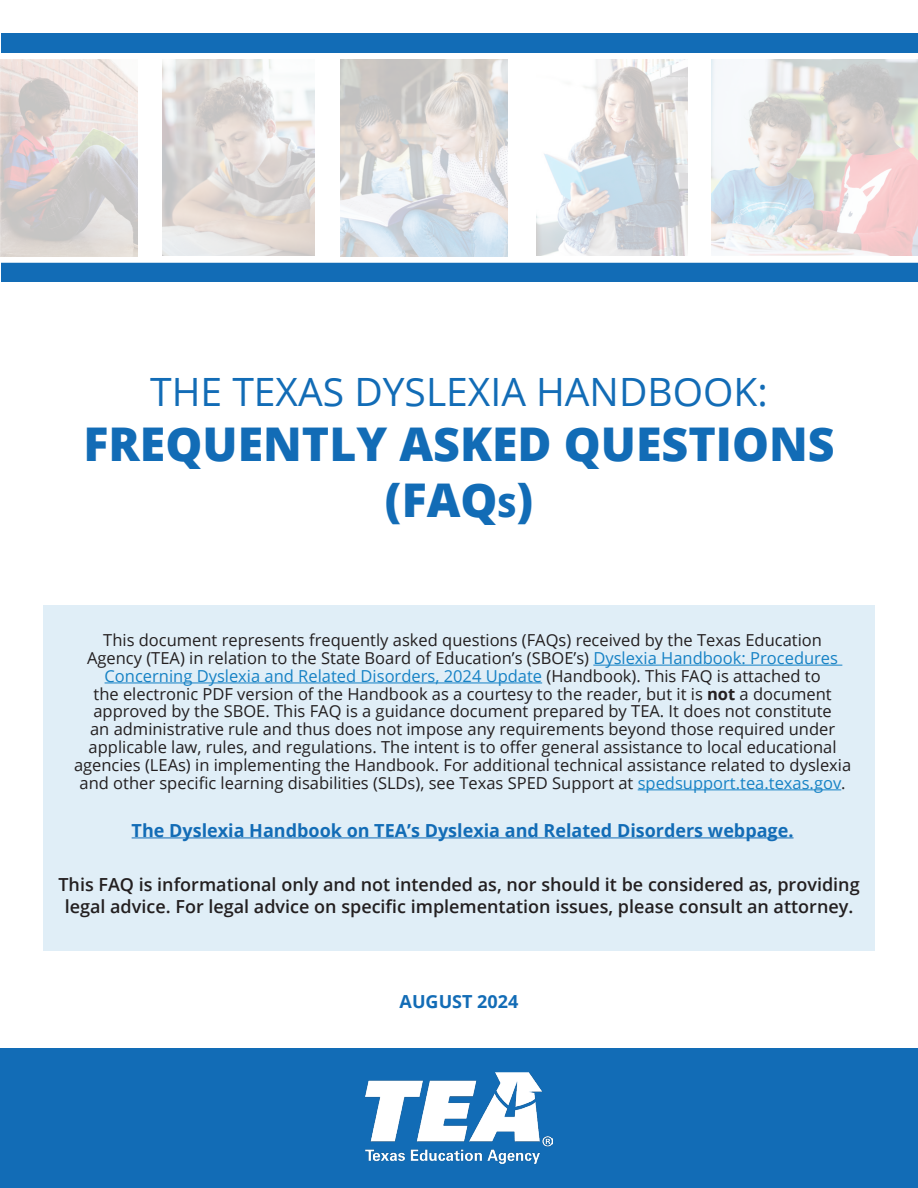
<style>
.page{position:relative;width:918px;height:1188px;background:#fff}
.page>*{position:absolute;margin:0;border:0;box-sizing:border-box;transform-origin:0 0}
.Heading_1{font:800 46.5px/55.8px "Open Sans";color:#126cb6;text-align:center}
.Heading_1-2{font:39px "Open Sans";color:#126cb6}
.t1{font:600 18px/21.6px "Open Sans";color:#231f20;text-align:center}
.Normal_-_FAQs{font:700 18px "Open Sans";color:#126cb6}
.Normal_-_FAQs-2{font:16.5px/17.9px "Open Sans";color:#231f20;text-align:center}
.s1{font-size:32.55px}
.s2{color:#1682c5}
.s3{font-weight:700}
</style>
<div class="page">
<div style="left:43px;top:606px;width:832px;height:345px;background:#e0eef7"></div>
<div style="left:1px;top:34px;width:916px;height:19px;background:#126cb6"></div>
<div style="left:1px;top:262px;width:916px;height:19px;background:#126cb6"></div>
<svg style="left:0;top:59px;width:918px;height:198px"></svg>
<div style="left:0;top:1049px;width:918px;height:139px;background:#126cb6"></div>
<img style="left:366px;top:1072px;width:186px;height:92px">
<hr style="left:593px;top:665px;width:249px;height:1px;background:#1682c5">
<hr style="left:105px;top:683px;width:437px;height:1px;background:#1682c5">
<hr style="left:638px;top:789px;width:203px;height:1px;background:#1682c5">
<hr style="left:132px;top:837px;width:662px;height:1px;background:#126cb6">
<h1 class="Heading_1-2" style="left:150px;top:365px;width:619px">THE TEXAS DYSLEXIA HANDBOOK:</h1>
<h1 class="Heading_1" style="left:83px;top:414px;width:753px">FREQUENTLY ASKED QUESTIONS (FAQ<span class="s1">s</span>)</h1>
<p class="Normal_-_FAQs-2" style="left:74px;top:631px;width:779px">This document represents frequently asked questions (FAQs) received by the Texas Education Agency (TEA) in relation to the State Board of Education’s (SBOE’s) <span class="s2">Dyslexia Handbook: Procedures Concerning Dyslexia and Related Disorders, 2024 Update</span> (Handbook). This FAQ is attached to<br>the electronic PDF version of the Handbook as a courtesy to the reader, but it is <span class="s3">not</span> a document approved by the SBOE. This FAQ is a guidance document prepared by TEA. It does not constitute<br>an administrative rule and thus does not impose any requirements beyond those required under applicable law, rules, and regulations. The intent is to offer general assistance to local educational agencies (LEAs) in implementing the Handbook. For additional technical assistance related to dyslexia and other specific learning disabilities (SLDs), see Texas SPED Support at <span class="s2">spedsupport.tea.texas.gov</span>.</p>
<p class="Normal_-_FAQs" style="left:132px;top:817px;width:663px">The Dyslexia Handbook on TEA’s Dyslexia and Related Disorders webpage.</p>
<p class="t1" style="left:58px;top:874px;width:803px">This FAQ is informational only and not intended as, nor should it be considered as, providing legal advice. For legal advice on specific implementation issues, please consult an attorney.</p>
<p class="Normal_-_FAQs" style="left:400px;top:989px;width:120px">AUGUST 2024</p>
</div>
